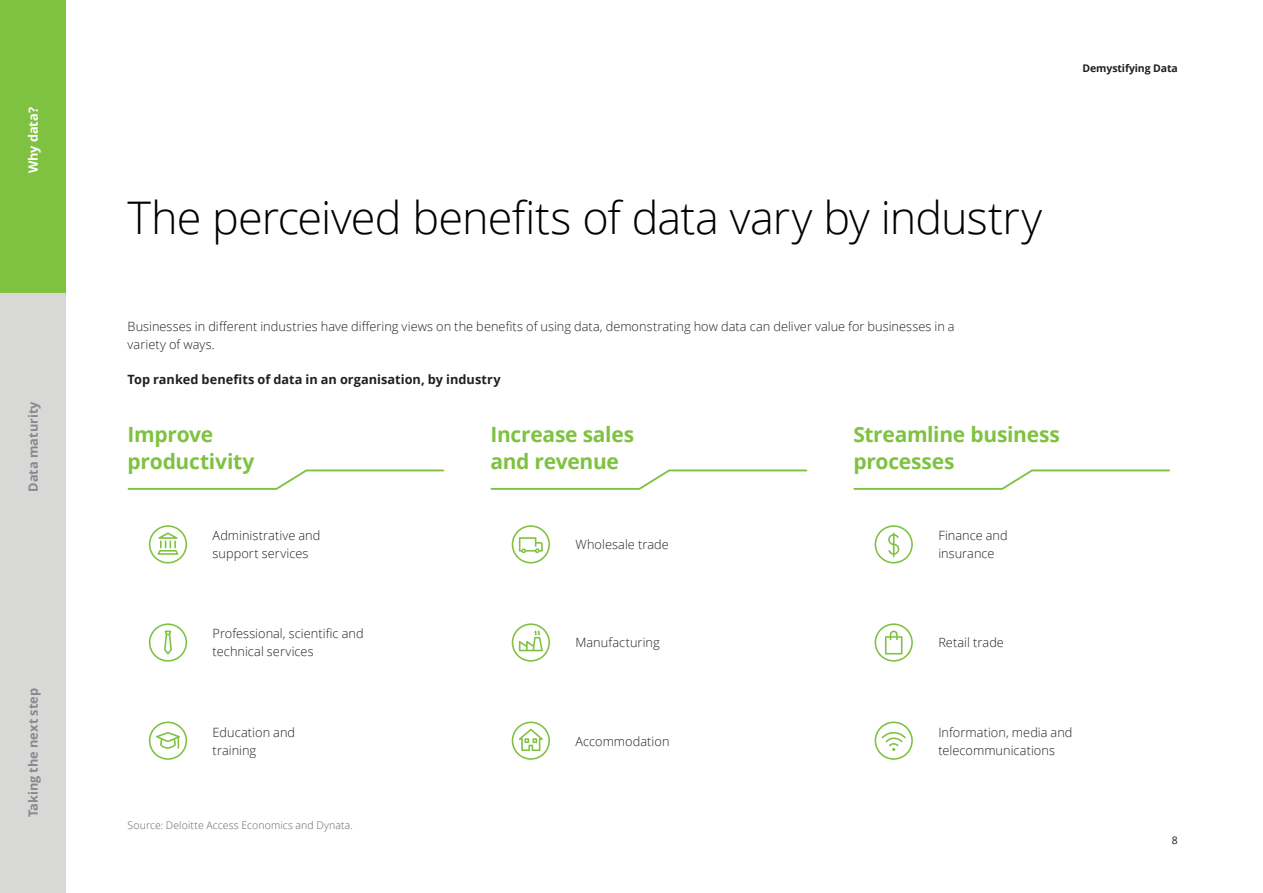
<style>
.page{position:relative;width:1263px;height:893px;background:#fff}
.page>*{position:absolute;margin:0;border:0;box-sizing:border-box;transform-origin:0 0}
.t1{font:300 45px "Open Sans";letter-spacing:-.02em;color:#010101}
.t2{font:700 21px/27px "Open Sans";letter-spacing:-.015em;color:#7fc241}
.t3{font:300 12.75px/18px "Open Sans";letter-spacing:.005em;color:#231f20}
.t4{font:700 12.75px "Open Sans";color:#231f20}
.t5{font:700 12.75px "Open Sans";color:#868a8e}
.t6{font:700 12.75px "Open Sans";color:#fff}
.t7{font:300 10.5px "Open Sans";letter-spacing:.01em;color:#5f6369}
.t8{font:700 10.5px "Open Sans";letter-spacing:-.01em;color:#231f20}
.t9{font:10.5px "Open Sans";color:#231f20}
</style>
<div class="page">
<div style="left:0;top:0;width:66px;height:293px;background:#7fc241"></div>
<div style="left:0;top:293px;width:66px;height:307px;background:#d8d9d7"></div>
<div style="left:0;top:600px;width:66px;height:293px;background:#d8d9d7"></div>
<svg style="left:127px;top:469px;width:318px;height:21px"></svg>
<svg style="left:490px;top:469px;width:318px;height:21px"></svg>
<svg style="left:853px;top:469px;width:317px;height:21px"></svg>
<svg style="left:149px;top:525px;width:38px;height:38px"></svg>
<svg style="left:149px;top:623px;width:38px;height:39px"></svg>
<svg style="left:149px;top:721px;width:38px;height:39px"></svg>
<svg style="left:512px;top:525px;width:38px;height:38px"></svg>
<svg style="left:512px;top:623px;width:38px;height:39px"></svg>
<svg style="left:512px;top:721px;width:38px;height:39px"></svg>
<svg style="left:874px;top:525px;width:39px;height:38px"></svg>
<svg style="left:874px;top:623px;width:39px;height:39px"></svg>
<svg style="left:874px;top:721px;width:39px;height:39px"></svg>
<p class="t6" style="left:24px;top:173px;width:68px;rotate:-90deg">Why data?</p>
<p class="t5" style="left:24px;top:492px;width:92px;rotate:-90deg">Data maturity</p>
<p class="t5" style="left:24px;top:817px;width:131px;rotate:-90deg">Taking the next step</p>
<p class="t8" style="left:1082px;top:61px;width:97px">Demystifying Data</p>
<h1 class="t1" style="left:128px;top:187px;width:916px">The perceived benefits of data vary by industry</h1>
<p class="t3" style="left:128px;top:317px;width:829px">Businesses in different industries have differing views on the benefits of using data, demonstrating how data can deliver value for businesses in a variety of ways.</p>
<p class="t4" style="left:128px;top:370px;width:375px">Top ranked benefits of data in an organisation, by industry</p>
<h2 class="t2" style="left:128px;top:421px;width:128px">Improve productivity</h2>
<h2 class="t2" style="left:490px;top:421px;width:145px">Increase sales and revenue</h2>
<h2 class="t2" style="left:853px;top:421px;width:208px">Streamline business processes</h2>
<p class="t3" style="left:213px;top:526px;width:109px">Administrative and support services</p>
<p class="t3" style="left:575px;top:535px;width:95px">Wholesale trade</p>
<p class="t3" style="left:938px;top:526px;width:71px">Finance and insurance</p>
<p class="t3" style="left:213px;top:624px;width:153px">Professional, scientific and technical services</p>
<p class="t3" style="left:575px;top:633px;width:86px">Manufacturing</p>
<p class="t3" style="left:938px;top:633px;width:67px">Retail trade</p>
<p class="t3" style="left:213px;top:723px;width:84px">Education and training</p>
<p class="t3" style="left:575px;top:732px;width:96px">Accommodation</p>
<p class="t3" style="left:938px;top:723px;width:136px">Information, media and telecommunications</p>
<p class="t7" style="left:128px;top:818px;width:227px">Source: Deloitte Access Economics and Dynata.</p>
<p class="t9" style="left:1172px;top:833px;width:8px">8</p>
</div>
